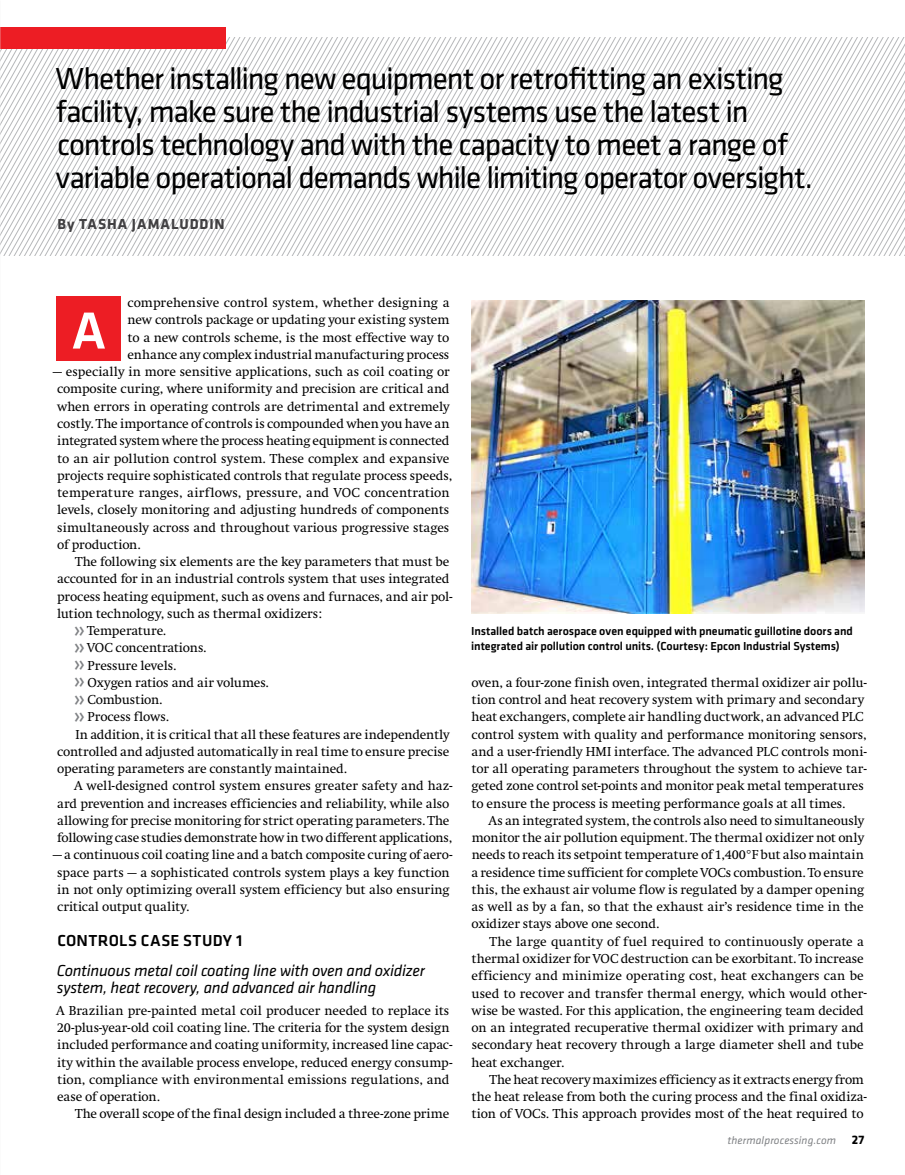
<style>
.page{position:relative;width:905px;height:1175px;background:#fff}
.page>*{position:absolute;margin:0;border:0;box-sizing:border-box;transform-origin:0 0}
.t1{font:500 54px "Klavika Basic";color:#fff}
.t2{font:31.5px/33px "Klavika Basic";letter-spacing:-.035em;color:#000}
.t3{font:italic 16.5px/17.2px "Klavika Basic";letter-spacing:-.015em;color:#000}
.t4{font:500 16.5px "Klavika Basic";letter-spacing:.02em;color:#000}
.t5{font:700 15px "Klavika Basic";letter-spacing:.07em;color:#414042}
.t6{font:13.5px/17.2px "Swift";letter-spacing:-.005em;color:#000}
.t7{font:13.5px "Swift";letter-spacing:-.025em;color:#000}
.t8{font:500 12px/15px "Klavika Basic";letter-spacing:-.005em;color:#000}
.t9{font:italic 11.25px "Klavika Basic";letter-spacing:.01em;color:#808285}
.s1{font-family:"Klavika Basic";font-size:24px;color:#808285}
.s2{font-weight:700;font-style:normal;font-size:12.75px;color:#000}
</style>
<div class="page">
<svg style="left:1px;top:38px;width:903px;height:217px"></svg>
<div style="left:0;top:27px;width:225px;height:21px;background:#ed1d24"></div>
<img style="left:0;top:0;width:1px;height:1174px">
<div style="left:57px;top:296px;width:64px;height:64px;background:#ed1d24"></div>
<img style="left:471px;top:301px;width:393px;height:313px">
<p class="t2" style="left:55px;top:61px;width:759px">Whether installing new equipment or retrofitting an existing facility, make sure the industrial systems use the latest in controls technology and with the capacity to meet a range of variable operational demands while limiting operator oversight.</p>
<p class="t5" style="left:58px;top:213px;width:168px">By TASHA JAMALUDDIN</p>
<p class="t6" style="left:127px;top:294px;width:323px;text-align:justify">comprehensive control system, whether designing a new controls package or updating your existing system to a new controls scheme, is the most effective way to enhance any complex industrial manufacturing process</p>
<p class="t6" style="left:57px;top:363px;width:396px;text-indent:-4px">— especially in more sensitive applications, such as coil coating or composite curing, where uniformity and precision are critical and when errors in operating controls are detrimental and extremely costly. The importance of controls is compounded when you have an integrated system where the process heating equipment is connected to an air pollution control system. These complex and expansive projects require sophisticated controls that regulate process speeds, temperature ranges, airflows, pressure, and VOC concentration levels, closely monitoring and adjusting hundreds of components simultaneously across and throughout various progressive stages of production.</p>
<p class="t6" style="left:75px;top:553px;width:376px">The following six elements are the key parameters that must be</p>
<p class="t6" style="left:57px;top:570px;width:394px">accounted for in an industrial controls system that uses integrated</p>
<p class="t6" style="left:57px;top:588px;width:396px">process heating equipment, such as ovens and furnaces, and air pol-</p>
<p class="t6" style="left:57px;top:605px;width:266px">lution technology, such as thermal oxidizers:</p>
<p class="t6" style="left:73px;top:622px;width:94px"><span class="s1">»</span> Temperature.</p>
<p class="t6" style="left:73px;top:639px;width:134px"><span class="s1">»</span> VOC concentrations.</p>
<p class="t6" style="left:73px;top:657px;width:104px"><span class="s1">»</span> Pressure levels.</p>
<p class="t6" style="left:73px;top:674px;width:197px"><span class="s1">»</span> Oxygen ratios and air volumes.</p>
<p class="t6" style="left:73px;top:691px;width:90px"><span class="s1">»</span> Combustion.</p>
<p class="t6" style="left:73px;top:708px;width:97px"><span class="s1">»</span> Process flows.</p>
<p class="t6" style="left:75px;top:726px;width:376px">In addition, it is critical that all these features are independently</p>
<p class="t6" style="left:57px;top:743px;width:393px">controlled and adjusted automatically in real time to ensure precise</p>
<p class="t6" style="left:57px;top:760px;width:291px">operating parameters are constantly maintained.</p>
<p class="t6" style="left:74px;top:777px;width:379px">A well-designed control system ensures greater safety and haz-</p>
<p class="t6" style="left:57px;top:795px;width:393px">ard prevention and increases efficiencies and reliability, while also</p>
<p class="t6" style="left:57px;top:812px;width:394px">allowing for precise monitoring for strict operating parameters. The</p>
<p class="t7" style="left:57px;top:830px;width:396px">following case studies demonstrate how in two different applications,</p>
<p class="t6" style="left:57px;top:846px;width:396px;text-indent:-4px">— a continuous coil coating line and a batch composite curing of aero&shy;space parts — a sophisticated controls system plays a key function in not only optimizing overall system efficiency but also ensuring critical output quality.</p>
<p class="t4" style="left:57px;top:929px;width:186px">CONTROLS CASE STUDY 1</p>
<p class="t3" style="left:57px;top:961px;width:369px">Continuous metal coil coating line with oven and oxidizer system, heat recovery, and advanced air handling</p>
<p class="t6" style="left:56px;top:1002px;width:397px">A Brazilian pre-painted metal coil producer needed to replace its 20-plus-year-old coil coating line. The criteria for the system design included performance and coating uniformity, increased line capac&shy;ity within the available process envelope, reduced energy consump&shy;tion, compliance with environmental emissions regulations, and ease of operation.</p>
<p class="t6" style="left:75px;top:1105px;width:376px">The overall scope of the final design included a three-zone prime</p>
<h1 class="t1" style="left:71px;top:294px;width:36px">A</h1>
<p class="t8" style="left:471px;top:623px;width:383px">Installed batch aerospace oven equipped with pneumatic guillotine doors and integrated air pollution control units. (Courtesy: Epcon Industrial Systems)</p>
<p class="t6" style="left:471px;top:674px;width:397px">oven, a four-zone finish oven, integrated thermal oxidizer air pollu&shy;tion control and heat recovery system with primary and secondary heat exchangers, complete air handling ductwork, an advanced PLC control system with quality and performance monitoring sensors, and a user-friendly HMI interface. The advanced PLC controls moni&shy;tor all operating parameters throughout the system to achieve tar&shy;geted zone control set-points and monitor peak metal temperatures to ensure the process is meeting performance goals at all times.</p>
<p class="t6" style="left:471px;top:812px;width:394px;text-align:justify;text-indent:17px">As an integrated system, the controls also need to simultaneously monitor the air pollution equipment. The thermal oxidizer not only needs to reach its setpoint temperature of 1,400°F but also maintain a residence time sufficient for complete VOCs combustion. To ensure this, the exhaust air volume flow is regulated by a damper opening as well as by a fan, so that the exhaust air’s residence time in the oxidizer stays above one second.</p>
<p class="t6" style="left:471px;top:933px;width:396px;text-indent:18px">The large quantity of fuel required to continuously operate a thermal oxidizer for VOC destruction can be exorbitant. To increase efficiency and minimize operating cost, heat exchangers can be used to recover and transfer thermal energy, which would other&shy;wise be wasted. For this application, the engineering team decided on an integrated recuperative thermal oxidizer with primary and secondary heat recovery through a large diameter shell and tube heat exchanger.</p>
<p class="t6" style="left:471px;top:1071px;width:396px;text-indent:18px">The heat recovery maximizes efficiency as it extracts energy from the heat release from both the curing process and the final oxidiza&shy;tion of VOCs. This approach provides most of the heat required to</p>
<p class="t9" style="left:727px;top:1133px;width:138px">thermalprocessing.com <span class="s2">27</span></p>
</div>
